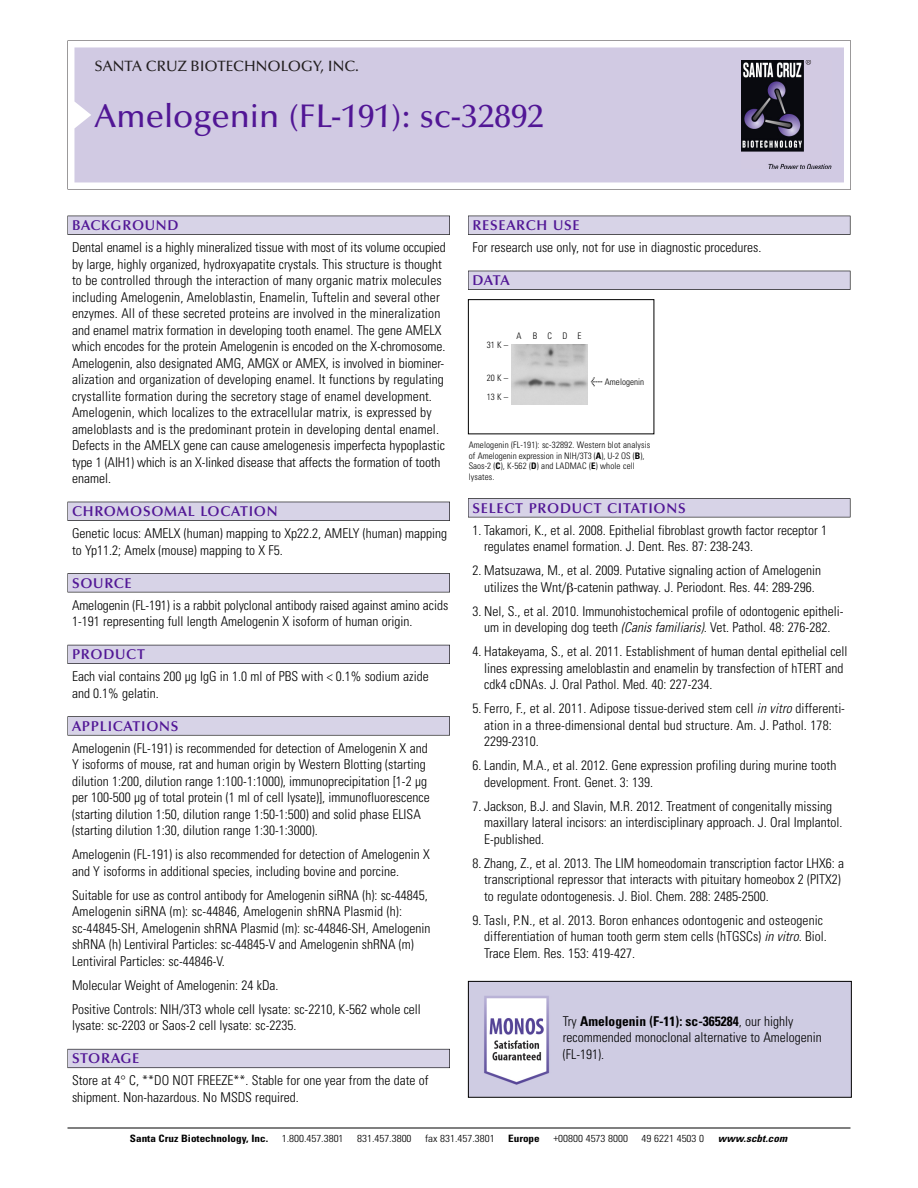
<style>
.page{position:relative;width:918px;height:1188px;background:#fff}
.page>*{position:absolute;margin:0;border:0;box-sizing:border-box;transform-origin:0 0}
.t1{font:500 33px "Optima";color:#511695}
.t2{font:500 15px "Optima";color:#231f20}
.t3{font:600 14.25px "Optima";letter-spacing:.05em;color:#511695}
.t4{font:300 condensed 13.5px/16.5px "Univers";color:#000}
.t5{font:300 condensed 10.2px "Univers";color:#000;scale:1.1 1}
.t6{font:700 condensed 10.2px "Univers";color:#000;scale:1.1 1}
.t7{font:italic 700 condensed 10.2px "Univers";letter-spacing:.005em;color:#000;scale:1.1 1}
.t8{font:300 condensed 9px/10.5px "Univers";letter-spacing:.015em;color:#000}
.s1{font-family:"Meta Plus";font-weight:400;font-stretch:normal;font-size:10.5px}
.s2{font-weight:700}
.s3{font-style:italic}
</style>
<div class="page">
<svg style="left:68px;top:40px;width:783px;height:149px"></svg>
<div style="left:74px;top:47px;width:770px;height:135px;background:#d1cae3"></div>
<img style="left:741px;top:60px;width:90px;height:108px">
<div style="left:68px;top:216px;width:382px;height:19px;background:#525155"></div>
<div style="left:68px;top:216px;width:381px;height:18px;background:#d7d3e7"></div>
<div style="left:68px;top:502px;width:382px;height:19px;background:#515055"></div>
<div style="left:68px;top:502px;width:381px;height:18px;background:#d7d3e7"></div>
<div style="left:68px;top:573px;width:382px;height:19px;background:#545357"></div>
<div style="left:68px;top:574px;width:381px;height:18px;background:#d7d3e7"></div>
<div style="left:68px;top:645px;width:382px;height:19px;background:#54535a"></div>
<div style="left:68px;top:645px;width:381px;height:18px;background:#d7d3e7"></div>
<svg style="left:68px;top:716px;width:382px;height:20px"></svg>
<div style="left:68px;top:717px;width:381px;height:18px;background:#d7d3e7"></div>
<div style="left:68px;top:1049px;width:382px;height:19px;background:#66646e"></div>
<div style="left:68px;top:1049px;width:381px;height:18px;background:#d7d3e7"></div>
<div style="left:468px;top:216px;width:382px;height:19px;background:#525155"></div>
<div style="left:468px;top:216px;width:382px;height:18px;background:#d7d3e7"></div>
<div style="left:468px;top:271px;width:382px;height:19px;background:#515055"></div>
<div style="left:468px;top:271px;width:382px;height:18px;background:#d7d3e7"></div>
<div style="left:468px;top:498px;width:382px;height:19px;background:#545357"></div>
<div style="left:468px;top:499px;width:382px;height:18px;background:#d7d3e7"></div>
<hr style="left:68px;top:1128px;width:782px;height:1px;background:#000">
<div style="left:468px;top:299px;width:186px;height:135px;border:1px solid #000"></div>
<img style="left:511px;top:344px;width:77px;height:60px">
<img style="left:470px;top:983px;width:380px;height:113px">
<div style="left:468px;top:981px;width:384px;height:117px;border:1px solid #000"></div>
<p class="t2" style="left:94px;top:61px;width:266px">SANTA CRUZ BIOTECHNOLOGY, INC.</p>
<h1 class="t1" style="left:94px;top:103px;width:451px">Amelogenin (FL-191): sc-32892</h1>
<p class="t3" style="left:72px;top:219px;width:108px">BACKGROUND</p>
<p class="t4" style="left:72px;top:240px;width:375px">Dental enamel is a highly mineralized tissue with most of its volume occupied by large, highly organized, hydroxyapatite crystals. This structure is thought to be controlled through the interaction of many organic matrix molecules including Amelogenin, Ameloblastin, Enamelin, Tuftelin and several other enzymes. All of these secreted proteins are involved in the mineralization and enamel matrix formation in developing tooth enamel. The gene AMELX which encodes for the protein Amelogenin is encoded on the X-chromosome.<br>Amelogenin, also designated AMG, AMGX or AMEX, is involved in biominer&shy;alization and organization of developing enamel. It functions by regulating crystallite formation during the secretory stage of enamel development.<br>Amelogenin, which localizes to the extracellular matrix, is expressed by ameloblasts and is the predominant protein in developing dental enamel.<br>Defects in the AMELX gene can cause amelogenesis imperfecta hypoplastic type 1 (AIH1) which is an X-linked disease that affects the formation of tooth enamel.</p>
<p class="t3" style="left:72px;top:506px;width:207px">CHROMOSOMAL LOCATION</p>
<p class="t4" style="left:72px;top:526px;width:377px">Genetic locus: AMELX (human) mapping to Xp22.2, AMELY (human) mapping to Yp11.2; Amelx (mouse) mapping to X F5.</p>
<p class="t3" style="left:72px;top:577px;width:61px">SOURCE</p>
<p class="t4" style="left:72px;top:598px;width:378px">Amelogenin (FL-191) is a rabbit polyclonal antibody raised against amino acids<br>1-191 representing full length Amelogenin X isoform of human origin.</p>
<p class="t3" style="left:72px;top:649px;width:74px">PRODUCT</p>
<p class="t4" style="left:72px;top:669px;width:358px">Each vial contains 200 µg IgG in 1.0 ml of PBS with &lt; 0.1% sodium azide and 0.1% gelatin.</p>
<p class="t3" style="left:72px;top:720px;width:108px">APPLICATIONS</p>
<p class="t4" style="left:72px;top:741px;width:359px">Amelogenin (FL-191) is recommended for detection of Amelogenin X and Y isoforms of mouse, rat and human origin by Western Blotting (starting dilution 1:200, dilution range 1:100-1:1000), immunoprecipitation [1-2 µg per 100-500 µg of total protein (1 ml of cell lysate)], immunofluorescence (starting dilution 1:50, dilution range 1:50-1:500) and solid phase ELISA (starting dilution 1:30, dilution range 1:30-1:3000).</p>
<p class="t4" style="left:72px;top:847px;width:359px">Amelogenin (FL-191) is also recommended for detection of Amelogenin X and Y isoforms in additional species, including bovine and porcine.</p>
<p class="t4" style="left:72px;top:888px;width:360px">Suitable for use as control antibody for Amelogenin siRNA (h): sc-44845, Amelogenin siRNA (m): sc-44846, Amelogenin shRNA Plasmid (h): sc-44845-SH, Amelogenin shRNA Plasmid (m): sc-44846-SH, Amelogenin shRNA (h) Lentiviral Particles: sc-44845-V and Amelogenin shRNA (m)<br>Lentiviral Particles: sc-44846-V.</p>
<p class="t4" style="left:72px;top:974px;width:350px;line-height:24px">Molecular Weight of Amelogenin: 24 kDa.<br>Positive Controls: NIH/3T3 whole cell lysate: sc-2210, K-562 whole cell</p>
<p class="t4" style="left:72px;top:1018px;width:226px">lysate: sc-2203 or Saos-2 cell lysate: sc-2235.</p>
<p class="t3" style="left:72px;top:1053px;width:69px">STORAGE</p>
<p class="t4" style="left:72px;top:1073px;width:358px">Store at 4° C, **DO NOT FREEZE**. Stable for one year from the date of shipment. Non-hazardous. No MSDS required.</p>
<p class="t3" style="left:473px;top:219px;width:109px">RESEARCH USE</p>
<p class="t4" style="left:473px;top:240px;width:290px">For research use only, not for use in diagnostic procedures.</p>
<p class="t3" style="left:473px;top:275px;width:39px">DATA</p>
<p class="t8" style="left:517px;top:332px;width:66px">ABCDE</p>
<p class="t8" style="left:487px;top:340px;width:23px">31K–</p>
<p class="t8" style="left:487px;top:368px;width:23px;line-height:19.5px">20K–<br>13K–</p>
<p class="t8" style="left:591px;top:377px;width:55px"><span class="s1">&lt;</span> Amelogenin</p>
<p class="t8" style="left:469px;top:441px;width:183px">Amelogenin (FL-191): sc-32892. Western blot analysis of Amelogenin expression in NIH/3T3 (<span class="s2">A</span>), U-2 OS (<span class="s2">B</span>), Saos-2 (<span class="s2">C</span>), K-562 (<span class="s2">D</span>) and LADMAC (<span class="s2">E</span>) whole cell lysates.</p>
<p class="t3" style="left:473px;top:502px;width:215px">SELECT PRODUCT CITATIONS</p>
<p class="t4" style="left:484px;top:523px;width:344px;text-indent:-12px">1. Takamori, K., et al. 2008. Epithelial fibroblast growth factor receptor 1 regulates enamel formation. J. Dent. Res. 87: 238-243.</p>
<p class="t4" style="left:473px;top:563px;width:350px;text-align:center">2. Matsuzawa, M., et al. 2009. Putative signaling action of Amelogenin utilizes the Wnt/ -catenin pathway. J. Periodont. Res. 44: 289-296.</p>
<p class="t4" style="left:473px;top:604px;width:373px;text-align:center">3. Nel, S., et al. 2010. Immunohistochemical profile of odontogenic epitheli&shy;um in developing dog teeth <span class="s3">(Canis familiaris).</span> Vet. Pathol. 48: 276-282.</p>
<p class="t4" style="left:484px;top:644px;width:365px;text-indent:-12px">4. Hatakeyama, S., et al. 2011. Establishment of human dental epithelial cell lines expressing ameloblastin and enamelin by transfection of hTERT and cdk4 cDNAs. J. Oral Pathol. Med. 40: 227-234.</p>
<p class="t4" style="left:484px;top:701px;width:362px;text-indent:-12px">5. Ferro, F., et al. 2011. Adipose tissue-derived stem cell <span class="s3">in vitro</span> differenti&shy;ation in a three-dimensional dental bud structure. Am. J. Pathol. 178:<br>2299-2310.</p>
<p class="t4" style="left:484px;top:758px;width:354px;text-indent:-12px">6. Landin, M.A., et al. 2012. Gene expression profiling during murine tooth development. Front. Genet. 3: 139.</p>
<p class="t4" style="left:484px;top:799px;width:360px;text-indent:-12px">7. Jackson, B.J. and Slavin, M.R. 2012. Treatment of congenitally missing maxillary lateral incisors: an interdisciplinary approach. J. Oral Implantol.<br>E-published.</p>
<p class="t4" style="left:484px;top:856px;width:361px;text-indent:-12px">8. Zhang, Z., et al. 2013. The LIM homeodomain transcription factor LHX6: a transcriptional repressor that interacts with pituitary homeobox 2 (PITX2) to regulate odontogenesis. J. Biol. Chem. 288: 2485-2500.</p>
<p class="t4" style="left:484px;top:913px;width:344px;text-indent:-12px">9. Taslı, P.N., et al. 2013. Boron enhances odontogenic and osteogenic differentiation of human tooth germ stem cells (hTGSCs) <span class="s3">in vitro.</span> Biol.<br>Trace Elem. Res. 153: 419-427.</p>
<p class="t4" style="left:563px;top:1014px;width:260px">Try <span class="s2">Amelogenin (F-11): sc-365284</span>, our highly recommended monoclonal alternative to Amelogenin (FL-191).</p>
<p class="t6" style="left:130px;top:1135px;width:127px">Santa Cruz Biotechnology, Inc.</p>
<p class="t5" style="left:282px;top:1135px;width:58px">1.800.457.3801</p>
<p class="t5" style="left:357px;top:1135px;width:51px">831.457.3800</p>
<p class="t5" style="left:425px;top:1135px;width:65px">fax 831.457.3801</p>
<p class="t6" style="left:508px;top:1135px;width:30px">Europe</p>
<p class="t5" style="left:553px;top:1135px;width:69px">+00800 4573 8000</p>
<p class="t5" style="left:642px;top:1135px;width:58px">49 6221 4503 0</p>
<p class="t7" style="left:718px;top:1135px;width:64px">www.scbt.com</p>
</div>
